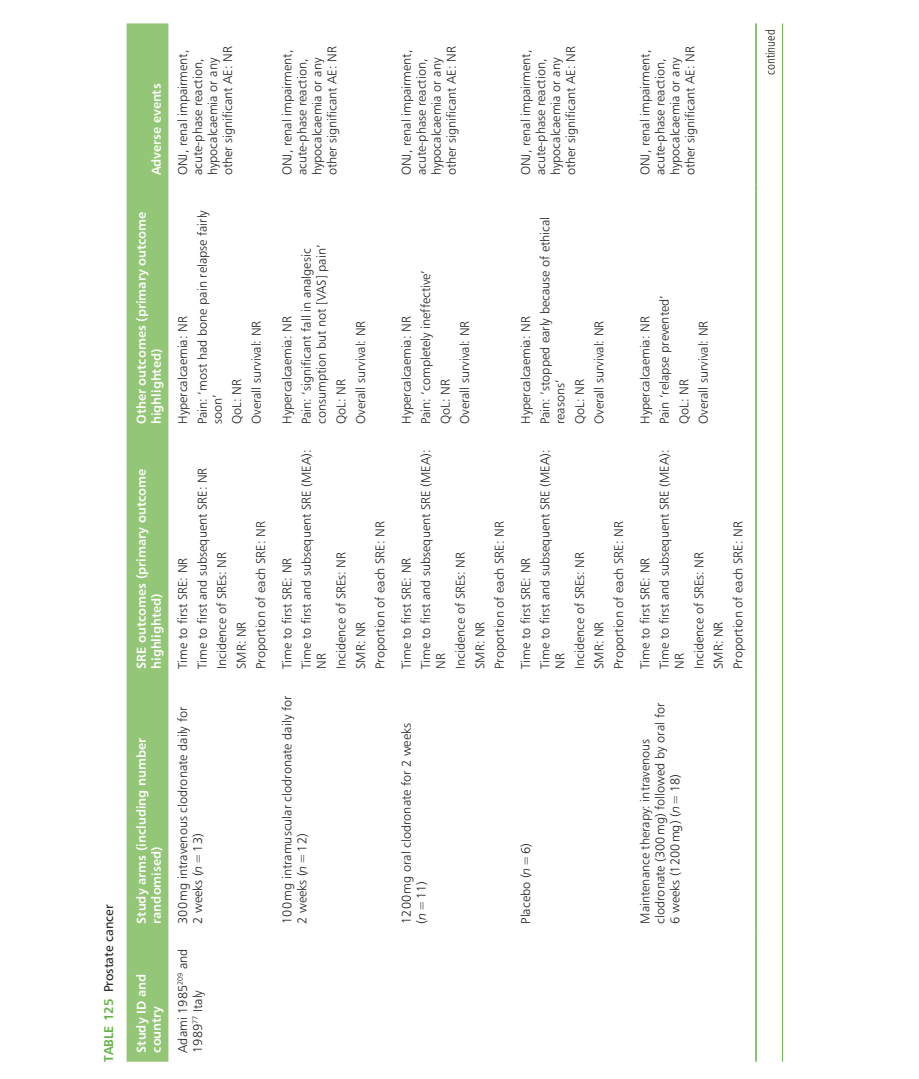
<style>
.page{position:relative;width:919px;height:1079px;background:#fff}
.page>*{position:absolute;margin:0;border:0;box-sizing:border-box;transform-origin:0 0}
._7_2_Table_text__Tab{font:12.75px/15px "Humanist 777 BT Light B";color:#231f20}
._7_10_Table_head__Ta{font:12.75px/15px "Humanist 777 BT Bold B";color:#fff}
._7_0_Table_legend__T{font:12.75px "Humanist 777 BT Roman B";color:#231f20}
._7_3_Table_text_cont{font:12.75px "Humanist 777 BT Light Condensed B";color:#231f20}
.s1{font-family:"Humanist 777 BT Bold B";color:#63b445}
.s2{font-family:"Humanist 777 BT Light Italic B"}
</style>
<div class="page">
<div style="left:127px;top:23px;width:41px;height:1038px;background:#93c676"></div>
<hr style="left:755px;top:932px;width:1px;height:129px;background:#63b445">
<hr style="left:755px;top:678px;width:1px;height:254px;background:#63b445">
<hr style="left:755px;top:433px;width:1px;height:245px;background:#63b445">
<hr style="left:755px;top:184px;width:1px;height:249px;background:#63b445">
<hr style="left:755px;top:23px;width:1px;height:161px;background:#63b445">
<hr style="left:782px;top:23px;width:1px;height:1038px;background:#63b445">
<p class="_7_0_Table_legend__T" style="left:101px;top:1061px;width:158px;rotate:-90deg"><span class="s1">TABLE 125</span> Prostate cancer</p>
<p class="_7_10_Table_head__Ta" style="left:149px;top:175px;width:93px;rotate:-90deg">Adverse events</p>
<p class="_7_10_Table_head__Ta" style="left:134px;top:424px;width:214px;rotate:-90deg">Other outcomes (primary outcome highlighted)</p>
<p class="_7_2_Table_text__Tab" style="left:175px;top:175px;width:130px;rotate:-90deg">ONJ, renal impairment, acute-phase reaction, hypocalcaemia or any other significant AE: NR</p>
<p class="_7_2_Table_text__Tab" style="left:194px;top:424px;width:215px;rotate:-90deg">Pain: ‘most had bone pain relapse fairly soon’</p>
<p class="_7_2_Table_text__Tab" style="left:175px;top:424px;width:109px;rotate:-90deg">Hypercalcaemia: NR</p>
<p class="_7_2_Table_text__Tab" style="left:229px;top:424px;width:46px;rotate:-90deg">QoL: NR</p>
<p class="_7_2_Table_text__Tab" style="left:248px;top:424px;width:105px;rotate:-90deg">Overall survival: NR</p>
<p class="_7_10_Table_head__Ta" style="left:134px;top:669px;width:201px;rotate:-90deg">SRE outcomes (primary outcome highlighted)</p>
<p class="_7_2_Table_text__Tab" style="left:175px;top:669px;width:113px;rotate:-90deg">Time to first SRE: NR</p>
<p class="_7_2_Table_text__Tab" style="left:194px;top:669px;width:203px;rotate:-90deg">Time to first and subsequent SRE: NR</p>
<p class="_7_2_Table_text__Tab" style="left:214px;top:669px;width:118px;rotate:-90deg">Incidence of SREs: NR</p>
<p class="_7_2_Table_text__Tab" style="left:233px;top:669px;width:49px;rotate:-90deg">SMR: NR</p>
<p class="_7_2_Table_text__Tab" style="left:253px;top:669px;width:149px;rotate:-90deg">Proportion of each SRE: NR</p>
<p class="_7_10_Table_head__Ta" style="left:134px;top:923px;width:187px;rotate:-90deg">Study arms (including number randomised)</p>
<p class="_7_10_Table_head__Ta" style="left:134px;top:1052px;width:80px;rotate:-90deg">Study ID and country</p>
<p class="_7_2_Table_text__Tab" style="left:175px;top:923px;width:218px;rotate:-90deg">300mg intravenous clodronate daily for<br>2 weeks (<span class="s2">n</span>=13)</p>
<p class="_7_2_Table_text__Tab" style="left:175px;top:1052px;width:106px;rotate:-90deg">Adami 1985<sup>209</sup> and<br>1989<sup>77</sup> Italy</p>
<p class="_7_2_Table_text__Tab" style="left:279px;top:175px;width:130px;rotate:-90deg">ONJ, renal impairment, acute-phase reaction, hypocalcaemia or any other significant AE: NR</p>
<p class="_7_2_Table_text__Tab" style="left:398px;top:175px;width:130px;rotate:-90deg">ONJ, renal impairment, acute-phase reaction, hypocalcaemia or any other significant AE: NR</p>
<p class="_7_2_Table_text__Tab" style="left:299px;top:424px;width:181px;rotate:-90deg">Pain: ‘significant fall in analgesic consumption but not [VAS] pain’</p>
<p class="_7_2_Table_text__Tab" style="left:279px;top:424px;width:109px;rotate:-90deg">Hypercalcaemia: NR</p>
<p class="_7_2_Table_text__Tab" style="left:333px;top:424px;width:46px;rotate:-90deg">QoL: NR</p>
<p class="_7_2_Table_text__Tab" style="left:353px;top:424px;width:105px;rotate:-90deg">Overall survival: NR</p>
<p class="_7_2_Table_text__Tab" style="left:279px;top:669px;width:113px;rotate:-90deg">Time to first SRE: NR</p>
<p class="_7_2_Table_text__Tab" style="left:299px;top:669px;width:221px;rotate:-90deg">Time to first and subsequent SRE (MEA):<br>NR</p>
<p class="_7_2_Table_text__Tab" style="left:333px;top:669px;width:118px;rotate:-90deg">Incidence of SREs: NR</p>
<p class="_7_2_Table_text__Tab" style="left:353px;top:669px;width:49px;rotate:-90deg">SMR: NR</p>
<p class="_7_2_Table_text__Tab" style="left:372px;top:669px;width:149px;rotate:-90deg">Proportion of each SRE: NR</p>
<p class="_7_2_Table_text__Tab" style="left:279px;top:923px;width:229px;rotate:-90deg">100mg intramuscular clodronate daily for<br>2 weeks (<span class="s2">n</span>=12)</p>
<p class="_7_2_Table_text__Tab" style="left:418px;top:424px;width:155px;rotate:-90deg">Pain: ‘completely ineffective’</p>
<p class="_7_2_Table_text__Tab" style="left:398px;top:424px;width:109px;rotate:-90deg">Hypercalcaemia: NR</p>
<p class="_7_2_Table_text__Tab" style="left:437px;top:424px;width:46px;rotate:-90deg">QoL: NR</p>
<p class="_7_2_Table_text__Tab" style="left:457px;top:424px;width:105px;rotate:-90deg">Overall survival: NR</p>
<p class="_7_2_Table_text__Tab" style="left:398px;top:669px;width:113px;rotate:-90deg">Time to first SRE: NR</p>
<p class="_7_2_Table_text__Tab" style="left:418px;top:669px;width:221px;rotate:-90deg">Time to first and subsequent SRE (MEA):<br>NR</p>
<p class="_7_2_Table_text__Tab" style="left:452px;top:669px;width:118px;rotate:-90deg">Incidence of SREs: NR</p>
<p class="_7_2_Table_text__Tab" style="left:472px;top:669px;width:49px;rotate:-90deg">SMR: NR</p>
<p class="_7_2_Table_text__Tab" style="left:491px;top:669px;width:149px;rotate:-90deg">Proportion of each SRE: NR</p>
<p class="_7_2_Table_text__Tab" style="left:398px;top:923px;width:202px;rotate:-90deg">1200mg oral clodronate for 2 weeks (<span class="s2">n</span>=11)</p>
<p class="_7_2_Table_text__Tab" style="left:518px;top:175px;width:130px;rotate:-90deg">ONJ, renal impairment, acute-phase reaction, hypocalcaemia or any other significant AE: NR</p>
<p class="_7_2_Table_text__Tab" style="left:637px;top:175px;width:130px;rotate:-90deg">ONJ, renal impairment, acute-phase reaction, hypocalcaemia or any other significant AE: NR</p>
<p class="_7_2_Table_text__Tab" style="left:537px;top:424px;width:208px;rotate:-90deg">Pain: ‘stopped early because of ethical reasons’</p>
<p class="_7_2_Table_text__Tab" style="left:518px;top:424px;width:109px;rotate:-90deg">Hypercalcaemia: NR</p>
<p class="_7_2_Table_text__Tab" style="left:572px;top:424px;width:46px;rotate:-90deg">QoL: NR</p>
<p class="_7_2_Table_text__Tab" style="left:591px;top:424px;width:105px;rotate:-90deg">Overall survival: NR</p>
<p class="_7_2_Table_text__Tab" style="left:518px;top:669px;width:113px;rotate:-90deg">Time to first SRE: NR</p>
<p class="_7_2_Table_text__Tab" style="left:537px;top:669px;width:221px;rotate:-90deg">Time to first and subsequent SRE (MEA):<br>NR</p>
<p class="_7_2_Table_text__Tab" style="left:572px;top:669px;width:118px;rotate:-90deg">Incidence of SREs: NR</p>
<p class="_7_2_Table_text__Tab" style="left:591px;top:669px;width:49px;rotate:-90deg">SMR: NR</p>
<p class="_7_2_Table_text__Tab" style="left:611px;top:669px;width:149px;rotate:-90deg">Proportion of each SRE: NR</p>
<p class="_7_2_Table_text__Tab" style="left:518px;top:923px;width:82px;rotate:-90deg">Placebo (<span class="s2">n</span>=6)</p>
<p class="_7_2_Table_text__Tab" style="left:656px;top:424px;width:130px;rotate:-90deg">Pain ‘relapse prevented’</p>
<p class="_7_2_Table_text__Tab" style="left:637px;top:424px;width:109px;rotate:-90deg">Hypercalcaemia: NR</p>
<p class="_7_2_Table_text__Tab" style="left:676px;top:424px;width:46px;rotate:-90deg">QoL: NR</p>
<p class="_7_2_Table_text__Tab" style="left:695px;top:424px;width:105px;rotate:-90deg">Overall survival: NR</p>
<p class="_7_2_Table_text__Tab" style="left:637px;top:669px;width:113px;rotate:-90deg">Time to first SRE: NR</p>
<p class="_7_2_Table_text__Tab" style="left:656px;top:669px;width:221px;rotate:-90deg">Time to first and subsequent SRE (MEA):<br>NR</p>
<p class="_7_2_Table_text__Tab" style="left:691px;top:669px;width:118px;rotate:-90deg">Incidence of SREs: NR</p>
<p class="_7_2_Table_text__Tab" style="left:710px;top:669px;width:49px;rotate:-90deg">SMR: NR</p>
<p class="_7_2_Table_text__Tab" style="left:730px;top:669px;width:149px;rotate:-90deg">Proportion of each SRE: NR</p>
<p class="_7_2_Table_text__Tab" style="left:637px;top:923px;width:222px;rotate:-90deg">Maintenance therapy: intravenous clodronate (300mg) followed by oral for<br>6 weeks (1200mg) (<span class="s2">n</span>=18)</p>
<p class="_7_3_Table_text_cont" style="left:762px;top:75px;width:47px;rotate:-90deg">continued</p>
</div>
